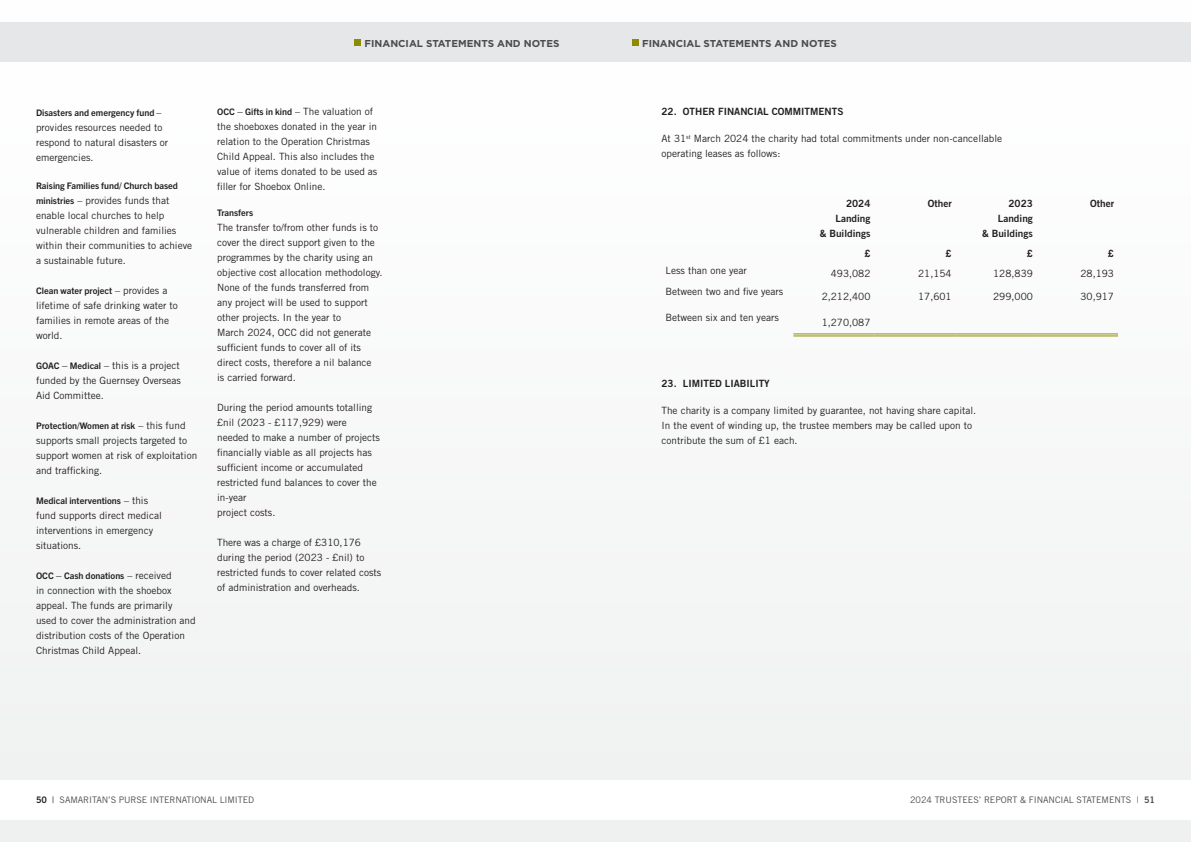
<style>
.page{position:relative;width:1191px;height:842px;background:#f8f8f8}
.page>*{position:absolute;margin:0;border:0;box-sizing:border-box;transform-origin:0 0}
.SP_Annual_Report{font:10px/15px "Trade Gothic LT Std";color:#231f20}
.SP_Annual_Report-2{font:10px "Trade Gothic LT Std Bd 2";color:#231f20}
.t1{font:700 10px "Gotham";color:#4b4c4d}
.SP_Annual_Report-3{font:700 9px "Trade Gothic Next LT Pro";color:#231f20}
.t2{font:9px "Trade Gothic LT Std";letter-spacing:-.01em;color:#4d4c4f}
.s1{font-family:"Trade Gothic LT Std";font-weight:400;font-size:10px}
.s2{font-family:"Trade Gothic Next LT Pro";font-weight:700;font-size:9px}
.s3{font-family:"Trade Gothic LT Std Bd 2";color:#231f20}
.s4{color:#231f20}
.s5{font-family:"Trade Gothic LT Std Bd 2"}
</style>
<div class="page">
<div style="left:0;top:780px;width:595px;height:40px;background:#fff"></div>
<div style="left:0;top:22px;width:595px;height:40px;background:#e6e7e9"></div>
<div style="left:595px;top:22px;width:596px;height:40px;background:#e6e7e9"></div>
<div style="left:595px;top:780px;width:596px;height:40px;background:#fff"></div>
<div style="left:354px;top:39px;width:7px;height:7px;background:#8d8b02"></div>
<hr style="left:793px;top:333px;width:81px;height:3px;background:#fff">
<hr style="left:874px;top:333px;width:81px;height:3px;background:#fff">
<hr style="left:955px;top:333px;width:82px;height:3px;background:#fff">
<hr style="left:1037px;top:333px;width:81px;height:3px;background:#fff">
<hr style="left:793px;top:333px;width:81px;height:1px;background:#8d8b02">
<hr style="left:793px;top:335px;width:81px;height:1px;background:#8d8b02">
<hr style="left:874px;top:333px;width:81px;height:1px;background:#8d8b02">
<hr style="left:874px;top:335px;width:81px;height:1px;background:#8d8b02">
<hr style="left:955px;top:333px;width:82px;height:1px;background:#8d8b02">
<hr style="left:955px;top:335px;width:82px;height:1px;background:#8d8b02">
<hr style="left:1037px;top:333px;width:81px;height:1px;background:#8d8b02">
<hr style="left:1037px;top:335px;width:81px;height:1px;background:#8d8b02">
<div style="left:631px;top:39px;width:7px;height:7px;background:#8d8b02"></div>
<p class="t1" style="left:365px;top:36px;width:196px">FINANCIAL STATEMENTS AND NOTES</p>
<p class="SP_Annual_Report-3" style="left:36px;top:106px;width:127px">Disasters and emergency fund <span class="s1">–</span></p>
<p class="SP_Annual_Report" style="left:36px;top:120px;width:134px">provides resources needed to respond to natural disasters or emergencies.</p>
<p class="SP_Annual_Report-3" style="left:36px;top:179px;width:143px">Raising Families fund/ Church based</p>
<p class="SP_Annual_Report" style="left:36px;top:193px;width:158px"><span class="s2">ministries</span> – provides funds that enable local churches to help vulnerable children and families within their communities to achieve a sustainable future.</p>
<p class="SP_Annual_Report-3" style="left:36px;top:284px;width:133px">Clean water project <span class="s1">– provides a</span></p>
<p class="SP_Annual_Report" style="left:36px;top:298px;width:143px">lifetime of safe drinking water to families in remote areas of the world.</p>
<p class="SP_Annual_Report" style="left:36px;top:358px;width:146px"><span class="s2">GOAC – Medical</span> – this is a project funded by the Guernsey Overseas<br>Aid Committee.</p>
<p class="SP_Annual_Report-3" style="left:36px;top:419px;width:151px">Protection/Women at risk <span class="s1">– this fund</span></p>
<p class="SP_Annual_Report" style="left:36px;top:433px;width:163px">supports small projects targeted to support women at risk of exploitation and trafficking.</p>
<p class="SP_Annual_Report-3" style="left:36px;top:494px;width:114px">Medical interventions <span class="s1">– this</span></p>
<p class="SP_Annual_Report" style="left:36px;top:508px;width:127px">fund supports direct medical interventions in emergency situations.</p>
<p class="SP_Annual_Report-3" style="left:36px;top:569px;width:137px">OCC – Cash donations <span class="s1">– received</span></p>
<p class="SP_Annual_Report" style="left:36px;top:583px;width:161px">in connection with the shoebox appeal. The funds are primarily<br>used to cover the administration and distribution costs of the Operation<br>Christmas Child Appeal.</p>
<p class="SP_Annual_Report-3" style="left:217px;top:105px;width:158px">OCC – Gifts in kind <span class="s1">– The valuation of</span></p>
<p class="SP_Annual_Report" style="left:217px;top:119px;width:162px">the shoeboxes donated in the year in relation to the Operation Christmas Child Appeal. This also includes the value of items donated to be used as filler for Shoebox Online.</p>
<p class="SP_Annual_Report-3" style="left:217px;top:206px;width:38px">Transfers</p>
<p class="SP_Annual_Report" style="left:217px;top:220px;width:167px">The transfer to/from other funds is to cover the direct support given to the programmes by the charity using an objective cost allocation methodology.<br>None of the funds transferred from any project will be used to support other projects. In the year to<br>March 2024, OCC did not generate sufficient funds to cover all of its direct costs, therefore a nil balance</p>
<p class="SP_Annual_Report" style="left:217px;top:370px;width:80px">is carried forward.</p>
<p class="SP_Annual_Report" style="left:217px;top:400px;width:164px">During the period amounts totalling £nil (2023 - £117,929) were needed to make a number of projects financially viable as all projects has sufficient income or accumulated restricted fund balances to cover the in-year</p>
<p class="SP_Annual_Report" style="left:217px;top:505px;width:60px">project costs.</p>
<p class="SP_Annual_Report" style="left:217px;top:535px;width:166px">There was a charge of £310,176 during the period (2023 - £nil) to restricted funds to cover related costs of administration and overheads.</p>
<p class="t1" style="left:642px;top:36px;width:196px">FINANCIAL STATEMENTS AND NOTES</p>
<p class="SP_Annual_Report-2" style="left:661px;top:105px;width:183px">22. OTHER FINANCIAL COMMITMENTS</p>
<p class="SP_Annual_Report" style="left:661px;top:131px;width:342px">At 31<sup>st</sup> March 2024 the charity had total commitments under non-cancellable operating leases as follows:</p>
<p class="SP_Annual_Report-2" style="left:846px;top:197px;width:26px">2024</p>
<p class="SP_Annual_Report-2" style="left:835px;top:212px;width:37px">Landing</p>
<p class="SP_Annual_Report-2" style="left:819px;top:227px;width:52px">&amp; Buildings</p>
<p class="SP_Annual_Report-2" style="left:927px;top:197px;width:25px">Other</p>
<p class="SP_Annual_Report-2" style="left:1008px;top:197px;width:26px">2023</p>
<p class="SP_Annual_Report-2" style="left:997px;top:212px;width:37px">Landing</p>
<p class="SP_Annual_Report-2" style="left:982px;top:227px;width:52px">&amp; Buildings</p>
<p class="SP_Annual_Report-2" style="left:1090px;top:197px;width:25px">Other</p>
<p class="SP_Annual_Report-2" style="left:864px;top:247px;width:8px">£</p>
<p class="SP_Annual_Report-2" style="left:945px;top:247px;width:8px">£</p>
<p class="SP_Annual_Report-2" style="left:1026px;top:247px;width:8px">£</p>
<p class="SP_Annual_Report-2" style="left:1108px;top:247px;width:8px">£</p>
<p class="SP_Annual_Report" style="left:665px;top:263px;width:83px">Less than one year</p>
<p class="SP_Annual_Report" style="left:831px;top:266px;width:41px">493,082</p>
<p class="SP_Annual_Report" style="left:918px;top:266px;width:35px">21,154</p>
<p class="SP_Annual_Report" style="left:993px;top:266px;width:41px">128,839</p>
<p class="SP_Annual_Report" style="left:1080px;top:266px;width:35px">28,193</p>
<p class="SP_Annual_Report" style="left:665px;top:284px;width:119px">Between two and five years</p>
<p class="SP_Annual_Report" style="left:821px;top:289px;width:50px">2,212,400</p>
<p class="SP_Annual_Report" style="left:918px;top:289px;width:35px">17,601</p>
<p class="SP_Annual_Report" style="left:993px;top:289px;width:41px">299,000</p>
<p class="SP_Annual_Report" style="left:1080px;top:289px;width:35px">30,917</p>
<p class="SP_Annual_Report" style="left:665px;top:309px;width:115px">Between six and ten years</p>
<p class="SP_Annual_Report" style="left:821px;top:315px;width:50px">1,270,087</p>
<p class="SP_Annual_Report-2" style="left:661px;top:377px;width:110px">23. LIMITED LIABILITY</p>
<p class="SP_Annual_Report" style="left:661px;top:403px;width:316px">The charity is a company limited by guarantee, not having share capital.<br>In the event of winding up, the trustee members may be called upon to contribute the sum of £1 each.</p>
<p class="t2" style="left:36px;top:794px;width:220px"><span class="s3">50</span> <span class="s4">|</span> SAMARITAN’S PURSE INTERNATIONAL LIMITED</p>
<p class="t2" style="left:910px;top:794px;width:246px">2024 TRUSTEES’ REPORT &amp; FINANCIAL STATEMENTS | <span class="s5">51</span></p>
</div>
